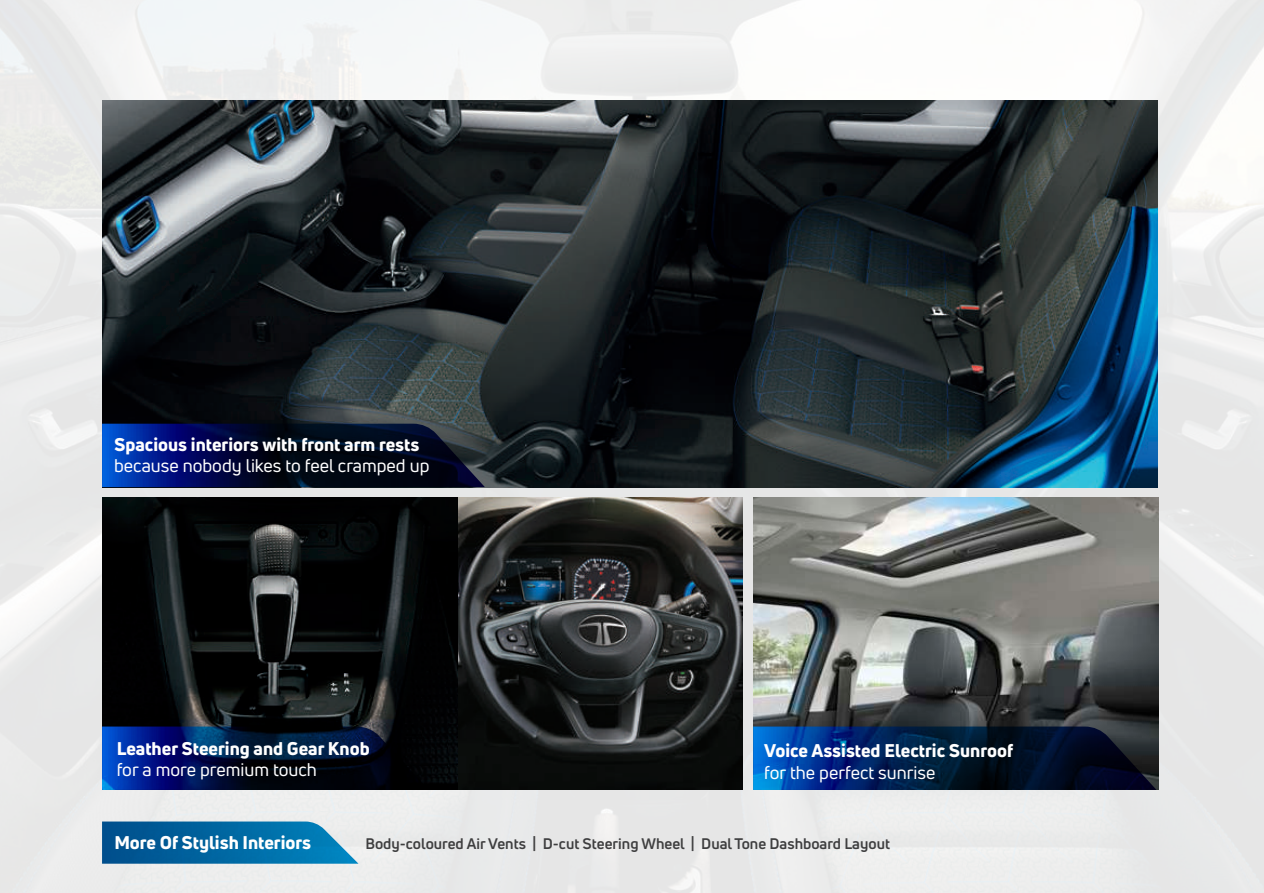
<style>
.page{position:relative;width:1264px;height:893px;background:#fff}
.page>*{position:absolute;margin:0;border:0;box-sizing:border-box;transform-origin:0 0}
.t1{font:800 18px "Uni Neue";color:#fff}
.t2{font:18px "Uni Neue";color:#fff}
.t3{font:700 15px "Uni Neue";color:#3e3e3f}
</style>
<div class="page">
<img style="left:0;top:0;width:1263px;height:893px">
<img style="left:102px;top:101px;width:1055px;height:386px">
<svg style="left:102px;top:424px;width:383px;height:63px;background:#041342"></svg>
<img style="left:102px;top:498px;width:640px;height:292px">
<svg style="left:102px;top:726px;width:326px;height:64px;background:#001443"></svg>
<img style="left:753px;top:498px;width:404px;height:292px">
<svg style="left:753px;top:726px;width:403px;height:64px;background:#03234f"></svg>
<svg style="left:102px;top:821px;width:256px;height:43px;background:#1773a9"></svg>
<p class="t1" style="left:114px;top:432px;width:306px">Spacious interiors with front arm rests</p>
<p class="t2" style="left:114px;top:454px;width:317px">because nobody likes to feel cramped up</p>
<p class="t1" style="left:117px;top:736px;width:254px">Leather Steering and Gear Knob</p>
<p class="t2" style="left:117px;top:758px;width:202px">for a more premium touch</p>
<p class="t1" style="left:764px;top:739px;width:250px">Voice Assisted Electric Sunroof</p>
<p class="t2" style="left:764px;top:761px;width:173px">for the perfect sunrise</p>
<p class="t1" style="left:114px;top:830px;width:198px">More Of Stylish Interiors</p>
<p class="t3" style="left:365px;top:834px;width:526px">Body-coloured Air Vents | D-cut Steering Wheel | Dual Tone Dashboard Layout</p>
</div>
